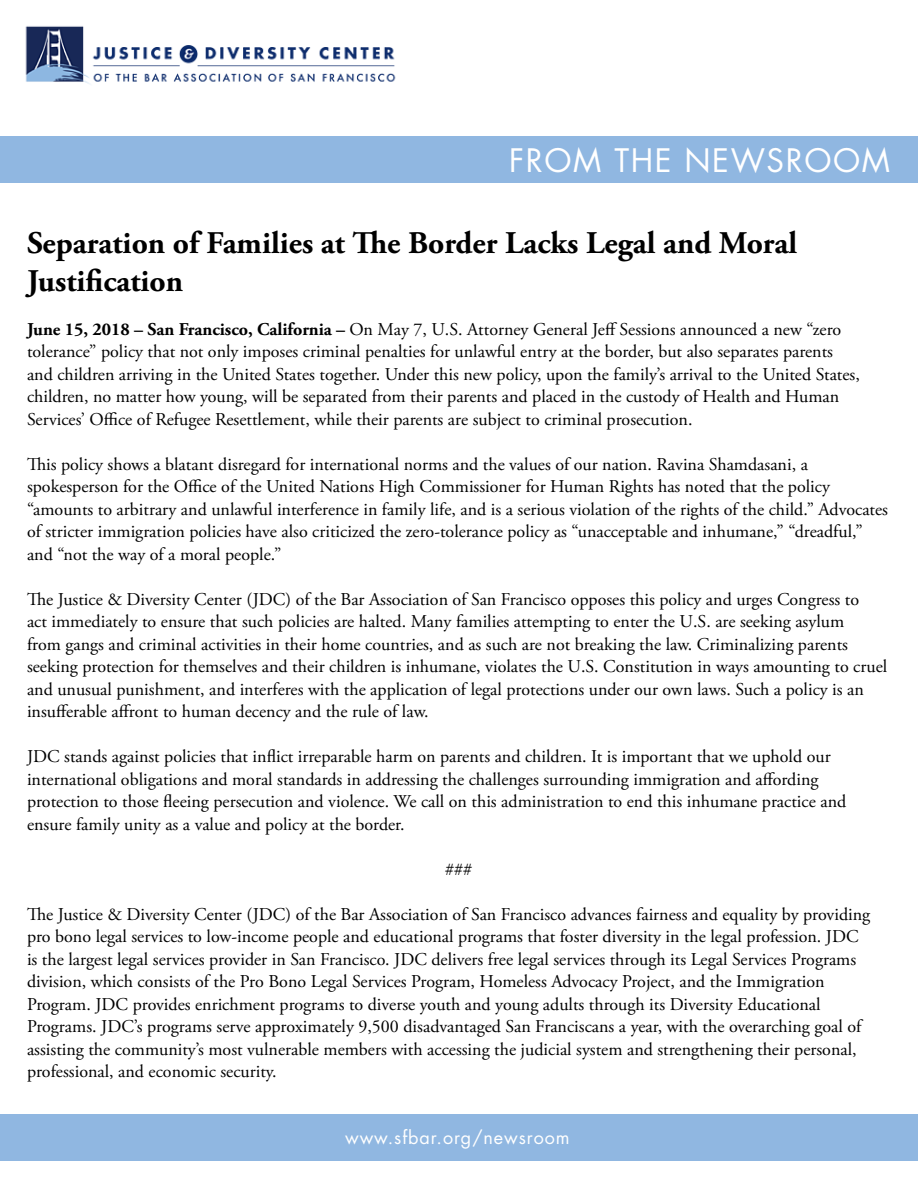
<style>
.page{position:relative;width:918px;height:1188px;background:#fff}
.page>*{position:absolute;margin:0;border:0;box-sizing:border-box;transform-origin:0 0}
.t1{font:700 31.5px/37.8px "Adobe Garamond Pro";color:#000}
.t2{font:31.5px "Futura Std";letter-spacing:.05em;color:#fff}
.t3{font:18px/22.5px "Adobe Garamond Pro";color:#000}
.t4{font:18px "Futura Std";letter-spacing:.05em;color:#fff}
.s1{font-weight:700}
</style>
<div class="page">
<img style="left:25px;top:26px;width:371px;height:58px">
<div style="left:0;top:137px;width:918px;height:46px;background:#90b7e1"></div>
<div style="left:0;top:1115px;width:918px;height:46px;background:#90b7e1"></div>
<h1 class="t2" style="left:509px;top:140px;width:382px">FROM THE NEWSROOM</h1>
<h1 class="t1" style="left:27px;top:225px;width:772px">Separation of Families at The Border Lacks Legal and Moral<br>Justification</h1>
<p class="t3" style="left:27px;top:319px;width:834px"><span class="s1">June 15, 2018 – San Francisco, California –</span> On May 7, U.S. Attorney General Jeff Sessions announced a new “zero tolerance” policy that not only imposes criminal penalties for unlawful entry at the border, but also separates parents and children arriving in the United States together. Under this new policy, upon the family’s arrival to the United States, children, no matter how young, will be separated from their parents and placed in the custody of Health and Human Services’ Office of Refugee Resettlement, while their parents are subject to criminal prosecution.</p>
<p class="t3" style="left:27px;top:454px;width:863px">This policy shows a blatant disregard for international norms and the values of our nation. Ravina Shamdasani, a spokesperson for the Office of the United Nations High Commissioner for Human Rights has noted that the policy “amounts to arbitrary and unlawful interference in family life, and is a serious violation of the rights of the child.” Advocates of stricter immigration policies have also criticized the zero-tolerance policy as “unacceptable and inhumane,” “dreadful,” and “not the way of a moral people.”</p>
<p class="t3" style="left:27px;top:589px;width:862px">The Justice &amp; Diversity Center (JDC) of the Bar Association of San Francisco opposes this policy and urges Congress to<br>act immediately to ensure that such policies are halted. Many families attempting to enter the U.S. are seeking asylum<br>from gangs and criminal activities in their home countries, and as such are not breaking the law. Criminalizing parents seeking protection for themselves and their children is inhumane, violates the U.S. Constitution in ways amounting to cruel and unusual punishment, and interferes with the application of legal protections under our own laws. Such a policy is an insufferable affront to human decency and the rule of law.</p>
<p class="t3" style="left:27px;top:746px;width:821px">JDC stands against policies that inflict irreparable harm on parents and children. It is important that we uphold our international obligations and moral standards in addressing the challenges surrounding immigration and affording protection to those fleeing persecution and violence. We call on this administration to end this inhumane practice and ensure family unity as a value and policy at the border.</p>
<p class="t3" style="left:445px;top:859px;width:28px">###</p>
<p class="t3" style="left:27px;top:904px;width:845px">The Justice &amp; Diversity Center (JDC) of the Bar Association of San Francisco advances fairness and equality by providing pro bono legal services to low-income people and educational programs that foster diversity in the legal profession. JDC is the largest legal services provider in San Francisco. JDC delivers free legal services through its Legal Services Programs division, which consists of the Pro Bono Legal Services Program, Homeless Advocacy Project, and the Immigration Program. JDC provides enrichment programs to diverse youth and young adults through its Diversity Educational Programs. JDC’s programs serve approximately 9,500 disadvantaged San Franciscans a year, with the overarching goal of assisting the community’s most vulnerable members with accessing the judicial system and strengthening their personal, professional, and economic security.</p>
<p class="t4" style="left:345px;top:1126px;width:226px">www.sfbar.org/newsroom</p>
</div>
